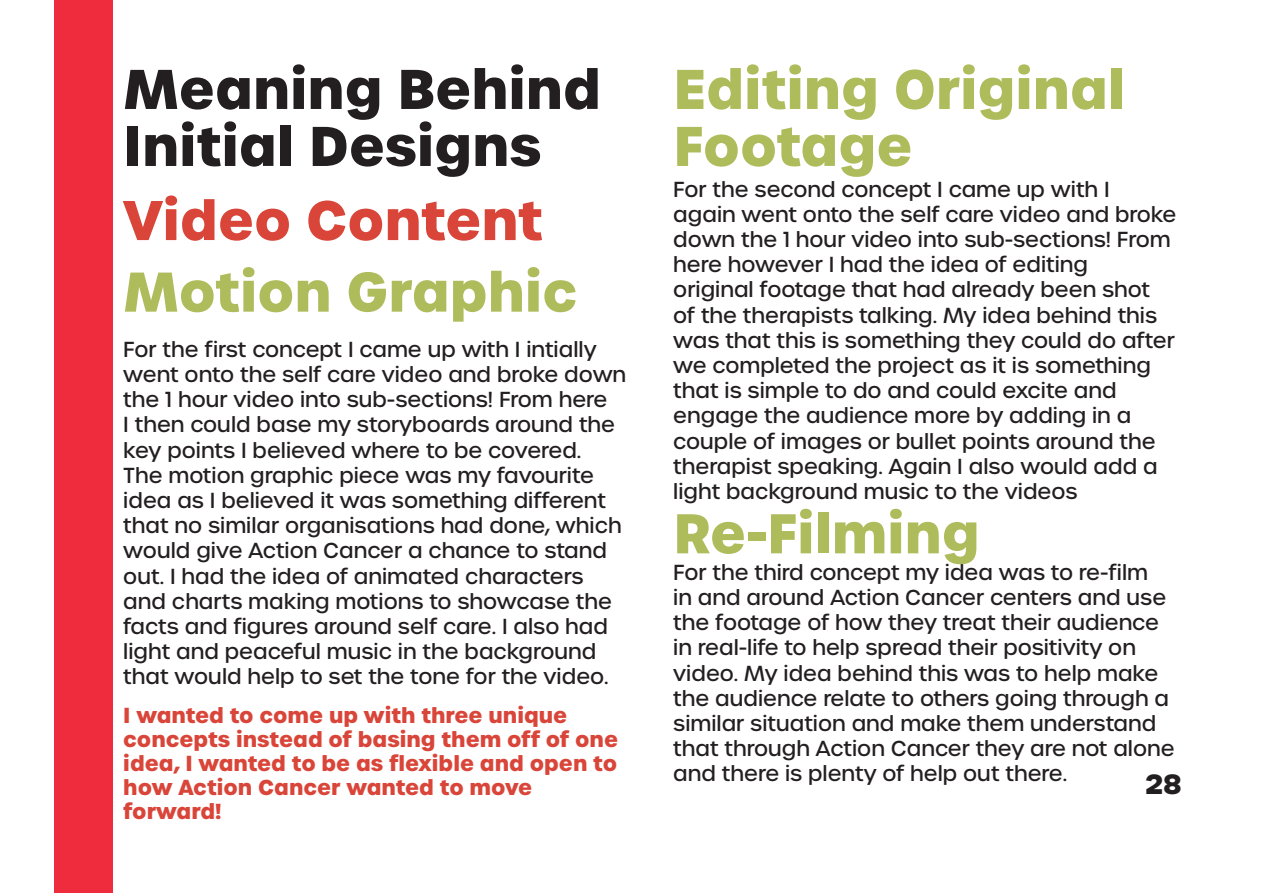
<style>
.page{position:relative;width:1263px;height:893px;background:#fff}
.page>*{position:absolute;margin:0;border:0;box-sizing:border-box;transform-origin:0 0}
.t1{font:700 54px/57px "Urbane";color:#afbc5c}
.t2{font:700 54px "Urbane";color:#231f20}
.t3{font:700 54px "Urbane";color:#d94539}
.t4{font:700 27px "Urbane";color:#231f20}
.t5{font:500 21px/25.2px "Urbane";color:#231f20}
.t6{font:700 21px/24px "Urbane";color:#d94539}
</style>
<div class="page">
<div style="left:54px;top:0;width:59px;height:893px;background:#ee2c3d"></div>
<p class="t2" style="left:123px;top:52px;width:479px">Meaning Behind</p>
<p class="t2" style="left:123px;top:109px;width:420px">Initial Designs</p>
<p class="t3" style="left:123px;top:183px;width:421px">Video Content</p>
<p class="t1" style="left:123px;top:264px;width:456px">Motion Graphic</p>
<p class="t5" style="left:123px;top:337px;width:504px">For the first concept I came up with I intially went onto the self care video and broke down the 1 hour video into sub-sections! From here<br>I then could base my storyboards around the key points I believed where to be covered.<br>The motion graphic piece was my favourite idea as I believed it was something different that no similar organisations had done, which would give Action Cancer a chance to stand out. I had the idea of animated characters and charts making motions to showcase the facts and figures around self care. I also had light and peaceful music in the background that would help to set the tone for the video.</p>
<p class="t6" style="left:123px;top:703px;width:496px">I wanted to come up with three unique concepts instead of basing them off of one idea, I wanted to be as flexible and open to how Action Cancer wanted to move</p>
<p class="t6" style="left:123px;top:799px;width:100px">forward!</p>
<p class="t1" style="left:673px;top:61px;width:453px">Editing Original<br>Footage</p>
<p class="t5" style="left:673px;top:177px;width:505px">For the second concept I came up with I again went onto the self care video and broke down the 1 hour video into sub-sections! From here however I had the idea of editing</p>
<p class="t5" style="left:673px;top:277px;width:503px">original footage that had already been shot of the therapists talking. My idea behind this was that this is something they could do after we completed the project as it is something that is simple to do and could excite and</p>
<p class="t5" style="left:673px;top:403px;width:486px">engage the audience more by adding in a couple of images or bullet points around the therapist speaking. Again I also would add a light background music to the videos</p>
<p class="t1" style="left:673px;top:506px;width:308px">Re-Filming</p>
<p class="t5" style="left:673px;top:560px;width:503px">For the third concept my idea was to re-film<br>in and around Action Cancer centers and use the footage of how they treat their audience in real-life to help spread their positivity on video. My idea behind this was to help make the audience relate to others going through a similar situation and make them understand that through Action Cancer they are not alone and there is plenty of help out there.</p>
<p class="t4" style="left:1145px;top:766px;width:38px">28</p>
</div>
